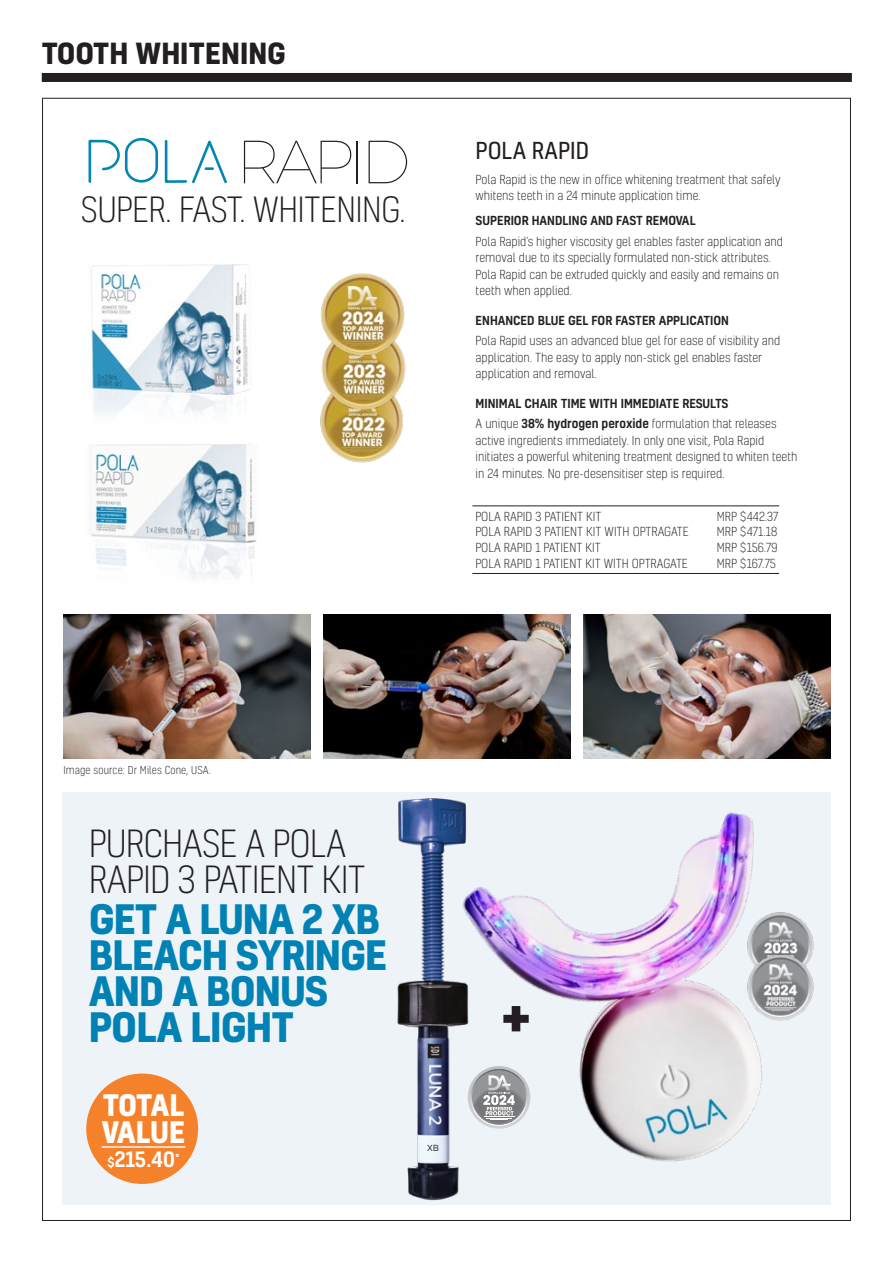
<style>
.page{position:relative;width:893px;height:1263px;background:#fff}
.page>*{position:absolute;margin:0;border:0;box-sizing:border-box;transform-origin:0 0}
.t1{font:100 60.9px "Montserrat";letter-spacing:-.075em;color:#231f20}
.t2{font:700 58.05px "Kelson";color:#231f20}
.t3{font:700 39px/36px "Kelson";letter-spacing:-.025em;color:#0082b5}
.t4{font:300 36px/36px "Kelson";letter-spacing:-.025em;color:#231f20}
.t5{font:300 33.45px "Kelson";letter-spacing:-.02em;color:#231f20}
.t6{font:700 28.5px/26.4px "Kelson";letter-spacing:-.04em;color:#fff}
.t7{font:700 28.05px "Kelson";color:#231f20}
.t8{font:22.5px "Kelson";color:#231f20}
.t9{font:500 20.4px "Kelson";color:#fff}
.t10{font:300 12px/16.5px "Kelson";color:#231f20}
.t11{font:500 12px/20.7px "Kelson";color:#231f20}
.t12{font:300 10.5px "Kelson";letter-spacing:.01em;color:#231f20}
.t13{font:300 8.85px "Montserrat";color:#231f20}
.s1{font-weight:300}
.s2{font-size:12.3px}
</style>
<div class="page">
<hr style="left:472px;top:573px;width:307px;height:1px;background:#231f20">
<hr style="left:472px;top:506px;width:307px;height:1px;background:#231f20">
<img style="left:320px;top:410px;width:83px;height:53px">
<img style="left:321px;top:360px;width:85px;height:50px">
<img style="left:320px;top:273px;width:85px;height:87px">
<div style="left:62px;top:792px;width:768px;height:412px;background:#eef3f8"></div>
<img style="left:89px;top:444px;width:168px;height:134px">
<img style="left:91px;top:264px;width:159px;height:150px">
<svg style="left:88px;top:138px;width:139px;height:46px"></svg>
<div style="left:42px;top:73px;width:810px;height:9px;background:#231f20"></div>
<img style="left:358px;top:697px;width:493px;height:524px">
<img style="left:323px;top:614px;width:247px;height:145px">
<img style="left:584px;top:614px;width:246px;height:145px">
<img style="left:63px;top:614px;width:247px;height:145px">
<img style="left:744px;top:908px;width:73px;height:42px">
<img style="left:744px;top:950px;width:73px;height:73px">
<svg style="left:468px;top:1066px;width:62px;height:63px"></svg>
<div style="left:472px;top:1070px;width:54px;height:55px;background:#939598;border-radius:50%"></div>
<svg style="left:485px;top:1075px;width:41px;height:50px"></svg>
<img style="left:385px;top:795px;width:100px;height:418px">
<div style="left:86px;top:1073px;width:112px;height:111px;background:#f5822b;border-radius:50%"></div>
<hr style="left:102px;top:1146px;width:83px;height:2px;background:#fff">
<h3 class="t7" style="left:41px;top:33px;width:246px">TOOTH WHITENING</h3>
<h1 class="t1" style="left:236px;top:125px;width:176px">RAPID</h1>
<h3 class="t5" style="left:81px;top:188px;width:327px">SUPER. FAST. WHITENING.</h3>
<h3 class="t8" style="left:476px;top:135px;width:115px">POLA RAPID</h3>
<p class="t10" style="left:476px;top:171px;width:306px">Pola Rapid is the new in office whitening treatment that safely whitens teeth in a 24 minute application time.</p>
<p class="t11" style="left:476px;top:210px;width:222px">SUPERIOR HANDLING AND FAST REMOVAL</p>
<p class="t10" style="left:476px;top:233px;width:309px">Pola Rapid’s higher viscosity gel enables faster application and removal due to its specially formulated non-stick attributes.<br>Pola Rapid can be extruded quickly and easily and remains on teeth when applied.</p>
<p class="t11" style="left:476px;top:309px;width:255px">ENHANCED BLUE GEL FOR FASTER APPLICATION</p>
<p class="t10" style="left:476px;top:332px;width:306px">Pola Rapid uses an advanced blue gel for ease of visibility and application. The easy to apply non-stick gel enables faster application and removal.</p>
<p class="t11" style="left:476px;top:392px;width:303px">MINIMAL CHAIR TIME WITH IMMEDIATE RESULTS<br><span class="s1">A unique</span> 38% hydrogen peroxide <span class="s1">formulation that releases</span></p>
<p class="t10" style="left:476px;top:432px;width:323px">active ingredients immediately. In only one visit, Pola Rapid initiates a powerful whitening treatment designed to whiten teeth in 24 minutes. No pre-desensitiser step is required.</p>
<p class="t10" style="left:475px;top:508px;width:128px">POLA RAPID 3 PATIENT KIT</p>
<p class="t10" style="left:717px;top:508px;width:63px">MRP $442.37</p>
<p class="t10" style="left:475px;top:523px;width:215px">POLA RAPID 3 PATIENT KIT WITH OPTRAGATE</p>
<p class="t10" style="left:717px;top:523px;width:62px">MRP $471.18</p>
<p class="t10" style="left:475px;top:539px;width:127px">POLA RAPID 1 PATIENT KIT</p>
<p class="t10" style="left:717px;top:539px;width:62px">MRP $156.79</p>
<p class="t10" style="left:475px;top:555px;width:214px">POLA RAPID 1 PATIENT KIT WITH OPTRAGATE</p>
<p class="t10" style="left:717px;top:555px;width:61px">MRP $167.75</p>
<p class="t12" style="left:63px;top:763px;width:149px">Image source: Dr Miles Cone, USA.</p>
<h3 class="t4" style="left:89px;top:824px;width:279px">PURCHASE A POLA<br>RAPID 3 PATIENT KIT</h3>
<h3 class="t3" style="left:89px;top:900px;width:300px">GET A LUNA 2 XB<br>BLEACH SYRINGE<br>AND A BONUS<br>POLA LIGHT</h3>
<h3 class="t6" style="left:102px;top:1091px;width:85px">TOTAL<br>VALUE</h3>
<h3 class="t9" style="left:108px;top:1145px;width:74px"><span class="s2">$</span>215.40<sup>*</sup></h3>
<p class="t13" style="left:427px;top:1142px;width:14px">XB</p>
<h2 class="t2" style="left:499px;top:977px;width:35px">+</h2>
</div>
